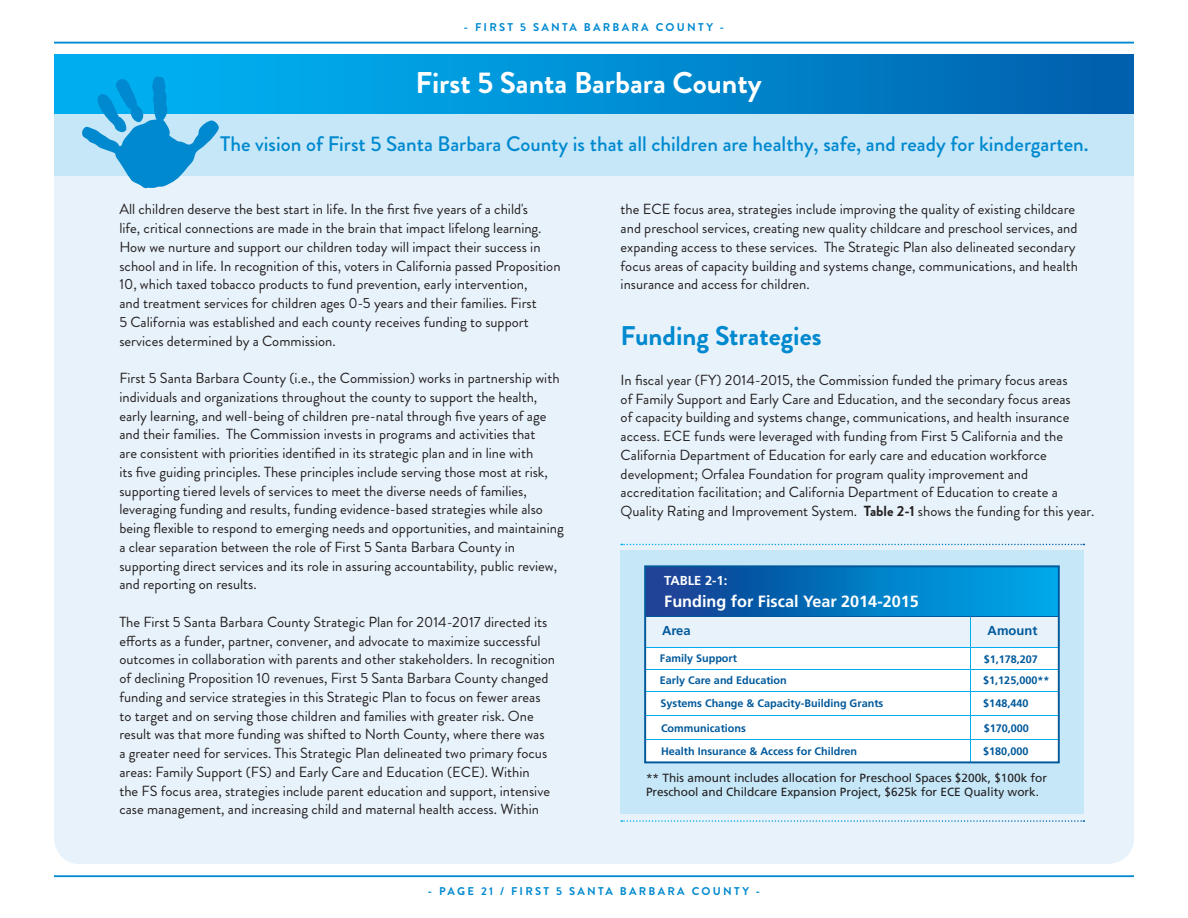
<style>
.page{position:relative;width:1188px;height:918px;background:#fff}
.page>*{position:absolute;margin:0;border:0;box-sizing:border-box;transform-origin:0 0}
.t1{font:700 30px "Brandon Grotesque";color:#fff}
.t2{font:700 27px "Brandon Grotesque";color:#0089cf}
.t3{font:500 21px "Brandon Grotesque";color:#0089cf}
.t4{font:700 16.2px "Frutiger LT Std";color:#fff}
.t5{font:14.7px/18.8px "Brandon Grotesque";color:#231f20}
.t6{font:700 13.05px "Frutiger LT Std";color:#01599b}
.t7{font:700 13.05px "Frutiger LT Std";color:#fff}
.t8{font:11.85px/14.2px "Frutiger LT Std";color:#231f20}
.t9{font:700 11.25px "Brandon Grotesque";letter-spacing:.2em;color:#0089cf}
.t10{font:700 10.8px/22.8px "Frutiger LT Std";color:#01599b}
.s1{font-weight:700}
</style>
<div class="page">
<div style="left:54px;top:54px;width:1080px;height:810px;background:#e8f2fa;border-radius:27px"></div>
<hr style="left:54px;top:42px;width:1080px;height:1px;background:#0089cf">
<hr style="left:54px;top:876px;width:1080px;height:1px;background:#0089cf">
<div style="left:620px;top:550px;width:463px;height:264px;background:#c5e7f8"></div>
<svg style="left:621px;top:544px;width:463px;height:1px"></svg>
<svg style="left:54px;top:638px;width:1080px;height:217px"></svg>
<div style="left:645px;top:617px;width:414px;height:31px;background:#e8f2fa"></div>
<svg style="left:647px;top:568px;width:410px;height:48px;background:#0574be"></svg>
<div style="left:645px;top:648px;width:414px;height:114px;background:#fff"></div>
<hr style="left:970px;top:616px;width:1px;height:147px;background:#00aeef">
<hr style="left:646px;top:715px;width:413px;height:1px;background:#00aeef">
<hr style="left:644px;top:691px;width:413px;height:1px;background:#00aeef">
<hr style="left:645px;top:669px;width:413px;height:1px;background:#00aeef">
<hr style="left:647px;top:739px;width:413px;height:1px;background:#00aeef">
<hr style="left:645px;top:647px;width:414px;height:1px;background:#00aeef">
<div style="left:644px;top:565px;width:416px;height:198px;border:2px solid #01599b"></div>
<hr style="left:645px;top:616px;width:161px;height:1px;background:#01599b">
<hr style="left:807px;top:616px;width:252px;height:1px;background:#01599b">
<div style="left:54px;top:106px;width:1080px;height:70px;background:#c5e7f8"></div>
<div style="left:54px;top:54px;width:1080px;height:60px;background:linear-gradient(to right,#00b9f8,#0063af)"></div>
<svg style="left:81px;top:76px;width:138px;height:112px"></svg>
<p class="t9" style="left:464px;top:19px;width:262px">- FIRST 5 SANTA BARBARA COUNTY -</p>
<h1 class="t1" style="left:416px;top:62px;width:347px">First 5 Santa Barbara County</h1>
<h3 class="t3" style="left:220px;top:129px;width:870px">The vision of First 5 Santa Barbara County is that all children are healthy, safe, and ready for kindergarten.</h3>
<p class="t5" style="left:119px;top:200px;width:443px">All children deserve the best start in life. In the first five years of a child's<br>life, critical connections are made in the brain that impact lifelong learning.<br>How we nurture and support our children today will impact their success in school and in life. In recognition of this, voters in California passed Proposition 10, which taxed tobacco products to fund prevention, early intervention,<br>and treatment services for children ages 0-5 years and their families. First<br>5 California was established and each county receives funding to support services determined by a Commission.</p>
<p class="t5" style="left:119px;top:369px;width:446px">First 5 Santa Barbara County (i.e., the Commission) works in partnership with individuals and organizations throughout the county to support the health, early learning, and well-being of children pre-natal through five years of age and their families. The Commission invests in programs and activities that<br>are consistent with priorities identified in its strategic plan and in line with<br>its five guiding principles. These principles include serving those most at risk, supporting tiered levels of services to meet the diverse needs of families, leveraging funding and results, funding evidence-based strategies while also being flexible to respond to emerging needs and opportunities, and maintaining a clear separation between the role of First 5 Santa Barbara County in supporting direct services and its role in assuring accountability, public review, and reporting on results.</p>
<p class="t5" style="left:119px;top:613px;width:437px">The First 5 Santa Barbara County Strategic Plan for 2014-2017 directed its efforts as a funder, partner, convener, and advocate to maximize successful outcomes in collaboration with parents and other stakeholders. In recognition of declining Proposition 10 revenues, First 5 Santa Barbara County changed funding and service strategies in this Strategic Plan to focus on fewer areas to target and on serving those children and families with greater risk. One result was that more funding was shifted to North County, where there was<br>a greater need for services. This Strategic Plan delineated two primary focus areas: Family Support (FS) and Early Care and Education (ECE). Within<br>the FS focus area, strategies include parent education and support, intensive case management, and increasing child and maternal health access. Within</p>
<p class="t5" style="left:621px;top:200px;width:459px">the ECE focus area, strategies include improving the quality of existing childcare and preschool services, creating new quality childcare and preschool services, and expanding access to these services. The Strategic Plan also delineated secondary focus areas of capacity building and systems change, communications, and health insurance and access for children.</p>
<h2 class="t2" style="left:621px;top:317px;width:202px">Funding Strategies</h2>
<p class="t5" style="left:621px;top:371px;width:475px">In fiscal year (FY) 2014-2015, the Commission funded the primary focus areas<br>of Family Support and Early Care and Education, and the secondary focus areas<br>of capacity building and systems change, communications, and health insurance access. ECE funds were leveraged with funding from First 5 California and the California Department of Education for early care and education workforce development; Orfalea Foundation for program quality improvement and accreditation facilitation; and California Department of Education to create a Quality Rating and Improvement System. <span class="s1">Table 2-1</span> shows the funding for this year.</p>
<p class="t7" style="left:664px;top:573px;width:65px">TABLE 2-1:</p>
<p class="t4" style="left:664px;top:592px;width:256px">Funding for Fiscal Year 2014-2015</p>
<p class="t6" style="left:662px;top:623px;width:30px">Area</p>
<p class="t6" style="left:988px;top:623px;width:51px">Amount</p>
<p class="t10" style="left:660px;top:647px;width:225px;line-height:22.4px">Family Support<br>Early Care and Education<br>Systems Change &amp; Capacity-Building Grants</p>
<p class="t10" style="left:661px;top:717px;width:198px">Communications<br>Health Insurance &amp; Access for Children</p>
<p class="t8" style="left:646px;top:771px;width:402px">** This amount includes allocation for Preschool Spaces $200k, $100k for<br>Preschool and Childcare Expansion Project, $625k for ECE Quality work.</p>
<p class="t10" style="left:983px;top:649px;width:68px;line-height:21.3px">$1,178,207 $1,125,000**</p>
<p class="t10" style="left:983px;top:692px;width:47px">$148,440</p>
<p class="t10" style="left:983px;top:717px;width:47px">$170,000 $180,000</p>
<p class="t9" style="left:428px;top:883px;width:334px">- PAGE 21 / FIRST 5 SANTA BARBARA COUNTY -</p>
</div>
